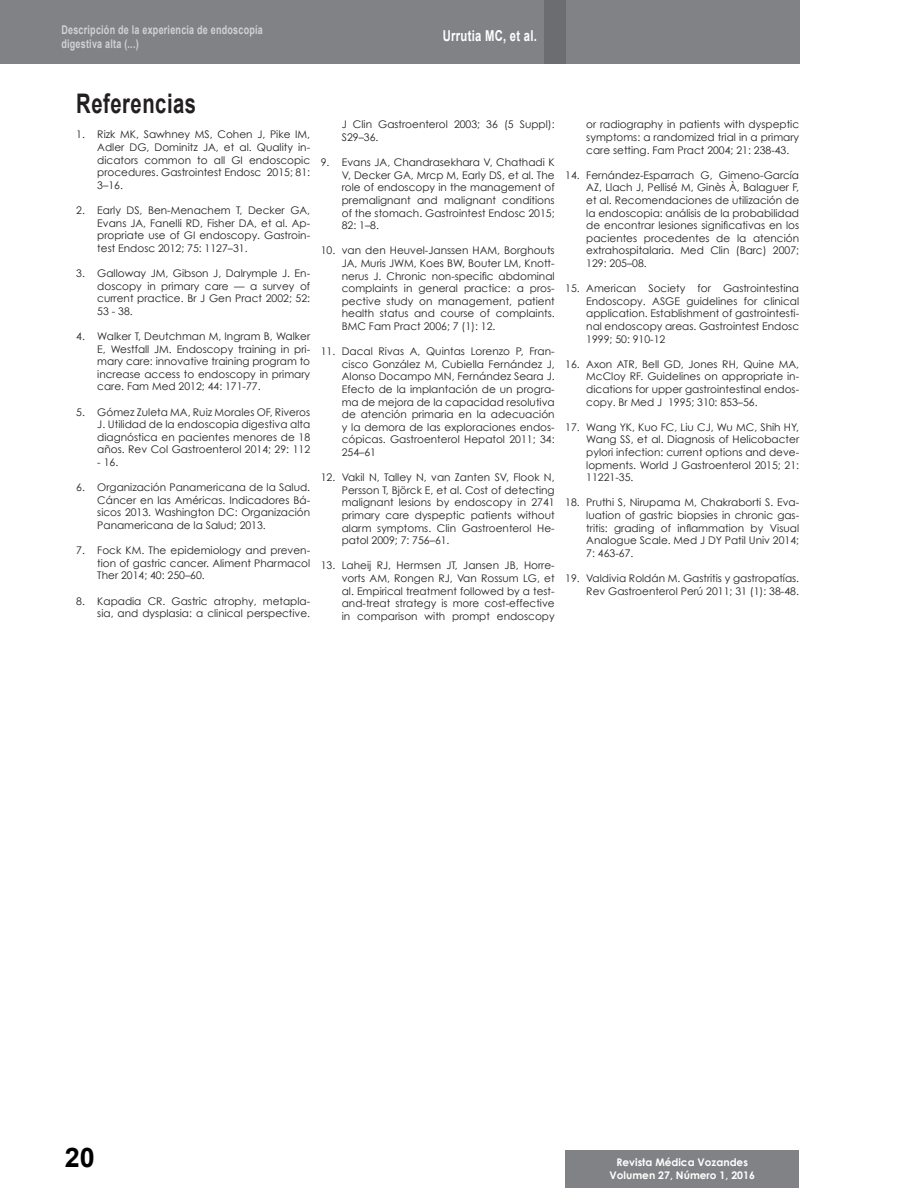
<style>
.page{position:relative;width:918px;height:1188px;background:#fff}
.page>*{position:absolute;margin:0;border:0;box-sizing:border-box;transform-origin:0 0}
.INTRATÍTULOS_ARTÍCUL{font:700 27px "Arial";letter-spacing:.025em;color:#231f20;scale:.75 1}
.t1{font:700 27px "Arial";color:#000}
.AUTOR_PÁGINAS_INTERN{font:700 15px "Arial";letter-spacing:.025em;color:#fff;scale:.75 1}
.TÍTULO_PÁGINAS_INTER{font:700 12px "Arial";letter-spacing:.025em;color:#d1d2d4;scale:.75 1}
.REFERENCIAS{font:10.5px/12.6px "Century Gothic";color:#231f20;text-align:justify}
.t2{font:700 10.5px "Century Gothic";color:#fff}
</style>
<div class="page">
<div style="left:565px;top:1150px;width:234px;height:38px;background:#808285"></div>
<div style="left:0;top:0;width:799px;height:64px;background:#808285"></div>
<div style="left:544px;top:0;width:21px;height:64px;background:#6c6d70"></div>
<p class="TÍTULO_PÁGINAS_INTER" style="left:61px;top:22px;width:270px">Descripción de la experiencia de endoscopía</p>
<p class="TÍTULO_PÁGINAS_INTER" style="left:61px;top:36px;width:105px">digestiva alta (...)</p>
<p class="AUTOR_PÁGINAS_INTERN" style="left:443px;top:26px;width:127px">Urrutia MC, et al.</p>
<p class="INTRATÍTULOS_ARTÍCUL" style="left:76px;top:86px;width:161px">Referencias</p>
<p class="REFERENCIAS" style="left:97px;top:128px;width:214px;text-indent:-21px">1. Rizk MK, Sawhney MS, Cohen J, Pike IM, Adler DG, Dominitz JA, et al. Quality in&shy;dicators common to all GI endoscopic procedures. Gastrointest Endosc 2015; 81:<br>3–16.</p>
<p class="REFERENCIAS" style="left:97px;top:204px;width:214px;text-indent:-21px">2. Early DS, Ben-Menachem T, Decker GA, Evans JA, Fanelli RD, Fisher DA, et al. Ap&shy;propriate use of GI endoscopy. Gastroin&shy;test Endosc 2012; 75: 1127–31.</p>
<p class="REFERENCIAS" style="left:97px;top:267px;width:214px;text-indent:-21px">3. Galloway JM, Gibson J, Dalrymple J. En&shy;doscopy in primary care — a survey of current practice. Br J Gen Pract 2002; 52:<br>53 - 38.</p>
<p class="REFERENCIAS" style="left:97px;top:330px;width:214px;text-indent:-21px">4. Walker T, Deutchman M, Ingram B, Walker E, Westfall JM. Endoscopy training in pri&shy;mary care: innovative training program to increase access to endoscopy in primary care. Fam Med 2012; 44: 171-77.</p>
<p class="REFERENCIAS" style="left:97px;top:405px;width:214px;text-indent:-21px">5. Gómez Zuleta MA, Ruiz Morales OF, Riveros J. Utilidad de la endoscopia digestiva alta diagnóstica en pacientes menores de 18 años. Rev Col Gastroenterol 2014; 29: 112</p>
<p class="REFERENCIAS" style="left:97px;top:456px;width:22px">- 16.</p>
<p class="REFERENCIAS" style="left:97px;top:481px;width:214px;text-indent:-21px">6. Organización Panamericana de la Salud.<br>Cáncer en las Américas. Indicadores Bá&shy;sicos 2013. Washington DC: Organización Panamericana de la Salud; 2013.</p>
<p class="REFERENCIAS" style="left:97px;top:544px;width:214px;text-indent:-21px">7. Fock KM. The epidemiology and preven&shy;tion of gastric cancer. Aliment Pharmacol Ther 2014; 40: 250–60.</p>
<p class="REFERENCIAS" style="left:76px;top:594px;width:235px;text-align:right">8. Kapadia CR. Gastric atrophy, metapla&shy;sia, and dysplasia: a clinical perspective.</p>
<p class="REFERENCIAS" style="left:342px;top:118px;width:214px">J Clin Gastroenterol 2003; 36 (5 Suppl):<br>S29–36.</p>
<p class="REFERENCIAS" style="left:342px;top:156px;width:214px;text-indent:-21px">9. Evans JA, Chandrasekhara V, Chathadi K V, Decker GA, Mrcp M, Early DS, et al. The role of endoscopy in the management of premalignant and malignant conditions of the stomach. Gastrointest Endosc 2015; 82: 1–8.</p>
<p class="REFERENCIAS" style="left:342px;top:244px;width:214px;text-indent:-21px">10. van den Heuvel-Janssen HAM, Borghouts JA, Muris JWM, Koes BW, Bouter LM, Knott&shy;nerus J. Chronic non-specific abdominal complaints in general practice: a pros&shy;pective study on management, patient health status and course of complaints.<br>BMC Fam Pract 2006; 7 (1): 12.</p>
<p class="REFERENCIAS" style="left:342px;top:345px;width:214px;text-indent:-21px">11. Dacal Rivas A, Quintas Lorenzo P, Fran&shy;cisco González M, Cubiella Fernández J, Alonso Docampo MN, Fernández Seara J.<br>Efecto de la implantación de un progra&shy;ma de mejora de la capacidad resolutiva de atención primaria en la adecuación y la demora de las exploraciones endos&shy;cópicas. Gastroenterol Hepatol 2011; 34:<br>254–61</p>
<p class="REFERENCIAS" style="left:342px;top:471px;width:214px;text-indent:-21px">12. Vakil N, Talley N, van Zanten SV, Flook N, Persson T, Björck E, et al. Cost of detecting malignant lesions by endoscopy in 2741 primary care dyspeptic patients without alarm symptoms. Clin Gastroenterol He&shy;patol 2009; 7: 756–61.</p>
<p class="REFERENCIAS" style="left:342px;top:559px;width:214px;text-indent:-21px">13. Laheij RJ, Hermsen JT, Jansen JB, Horre&shy;vorts AM, Rongen RJ, Van Rossum LG, et al. Empirical treatment followed by a test&shy;and-treat strategy is more cost-effective in comparison with prompt endoscopy</p>
<p class="REFERENCIAS" style="left:586px;top:118px;width:214px">or radiography in patients with dyspeptic symptoms: a randomized trial in a primary care setting. Fam Pract 2004; 21: 238-43.</p>
<p class="REFERENCIAS" style="left:586px;top:169px;width:214px;text-indent:-21px">14. Fernández-Esparrach G, Gimeno-García AZ, Llach J, Pellisé M, Ginès À, Balaguer F, et al. Recomendaciones de utilización de la endoscopia: análisis de la probabilidad de encontrar lesiones significativas en los pacientes procedentes de la atención extrahospitalaria. Med Clin (Barc) 2007; 129: 205–08.</p>
<p class="REFERENCIAS" style="left:586px;top:282px;width:214px;text-indent:-21px">15. American Society for Gastrointestina Endoscopy. ASGE guidelines for clinical application. Establishment of gastrointesti&shy;nal endoscopy areas. Gastrointest Endosc 1999; 50: 910-12</p>
<p class="REFERENCIAS" style="left:586px;top:358px;width:214px;text-indent:-21px">16. Axon ATR, Bell GD, Jones RH, Quine MA, McCloy RF. Guidelines on appropriate in&shy;dications for upper gastrointestinal endos&shy;copy. Br Med J 1995; 310: 853–56.</p>
<p class="REFERENCIAS" style="left:586px;top:421px;width:214px;text-indent:-21px">17. Wang YK, Kuo FC, Liu CJ, Wu MC, Shih HY, Wang SS, et al. Diagnosis of Helicobacter pylori infection: current options and deve&shy;lopments. World J Gastroenterol 2015; 21:<br>11221-35.</p>
<p class="REFERENCIAS" style="left:586px;top:496px;width:214px;text-indent:-21px">18. Pruthi S, Nirupama M, Chakraborti S. Eva&shy;luation of gastric biopsies in chronic gas&shy;tritis: grading of inflammation by Visual Analogue Scale. Med J DY Patil Univ 2014; 7: 463-67.</p>
<p class="REFERENCIAS" style="left:565px;top:572px;width:235px;text-align:right">19. Valdivia Roldán M. Gastritis y gastropatías.<br>Rev Gastroenterol Perú 2011; 31 (1): 38-48.</p>
<p class="t1" style="left:65px;top:1139px;width:32px">20</p>
<p class="t2" style="left:616px;top:1156px;width:133px">Revista Médica Vozandes</p>
<p class="t2" style="left:610px;top:1168px;width:147px">Volumen 27, Número 1, 2016</p>
</div>
